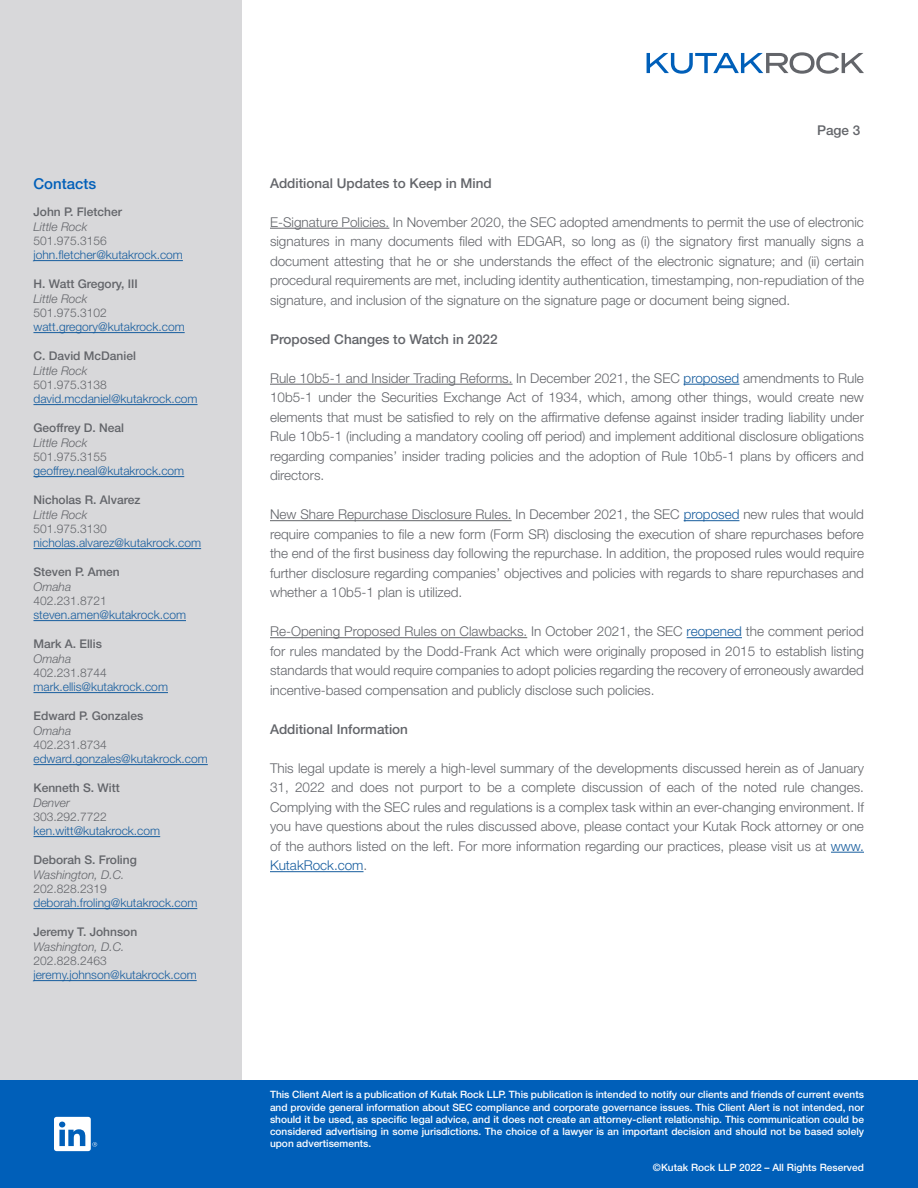
<style>
.page{position:relative;width:918px;height:1188px;background:#fff}
.page>*{position:absolute;margin:0;border:0;box-sizing:border-box;transform-origin:0 0}
.t1{font:500 15px "Helvetica Neue LT Std";color:#005fb9}
.t2{font:300 13.5px/19.5px "Helvetica Neue LT Std";color:#63656a;text-align:justify}
.t3{font:500 13.5px "Helvetica Neue LT Std";color:#63656a}
.t4{font:300 12px "Helvetica Neue LT Std";color:#175d9e}
.t5{font:500 12px "Helvetica Neue LT Std";color:#63656a}
.t6{font:300 12px "Helvetica Neue LT Std";color:#63656a}
.t7{font:italic 300 12px "Helvetica Neue LT Std";color:#63656a}
.t8{font:500 10.2px/12.1px "Helvetica Neue LT Std";color:#fff;text-align:justify}
.s1{color:#175d9e}
</style>
<div class="page">
<svg style="left:647px;top:52px;width:217px;height:22px"></svg>
<div style="left:0;top:0;width:241px;height:1188px;background:#d8d8da"></div>
<hr style="left:270px;top:228px;width:119px;height:1px;background:#63656a">
<hr style="left:270px;top:384px;width:243px;height:1px;background:#63656a">
<hr style="left:684px;top:384px;width:55px;height:1px;background:#175d9e">
<hr style="left:270px;top:520px;width:242px;height:1px;background:#63656a">
<hr style="left:684px;top:520px;width:55px;height:1px;background:#175d9e">
<hr style="left:270px;top:637px;width:257px;height:1px;background:#63656a">
<hr style="left:687px;top:637px;width:55px;height:1px;background:#175d9e">
<hr style="left:831px;top:852px;width:33px;height:1px;background:#175d9e">
<hr style="left:270px;top:871px;width:94px;height:1px;background:#175d9e">
<div style="left:0;top:1080px;width:918px;height:108px;background:#005fb9"></div>
<div style="left:54px;top:1117px;width:37px;height:34px;background:#fff;border-radius:3px"></div>
<svg style="left:54px;top:1122px;width:44px;height:30px"></svg>
<hr style="left:33px;top:260px;width:150px;height:1px;background:#175d9e">
<hr style="left:33px;top:332px;width:152px;height:1px;background:#175d9e">
<hr style="left:33px;top:404px;width:165px;height:1px;background:#175d9e">
<hr style="left:33px;top:476px;width:151px;height:1px;background:#175d9e">
<hr style="left:33px;top:548px;width:168px;height:1px;background:#175d9e">
<hr style="left:33px;top:620px;width:153px;height:1px;background:#175d9e">
<hr style="left:33px;top:692px;width:135px;height:1px;background:#175d9e">
<hr style="left:33px;top:764px;width:175px;height:1px;background:#175d9e">
<hr style="left:33px;top:836px;width:127px;height:1px;background:#175d9e">
<hr style="left:33px;top:908px;width:164px;height:1px;background:#175d9e">
<hr style="left:33px;top:980px;width:164px;height:1px;background:#175d9e">
<p class="t1" style="left:33px;top:175px;width:64px">Contacts</p>
<p class="t5" style="left:33px;top:205px;width:90px">John P. Fletcher</p>
<p class="t7" style="left:33px;top:219px;width:55px">Little Rock</p>
<p class="t6" style="left:33px;top:233px;width:75px">501.975.3156</p>
<p class="t4" style="left:33px;top:248px;width:151px">john.fletcher@kutakrock.com</p>
<p class="t5" style="left:33px;top:277px;width:106px">H. Watt Gregory, III</p>
<p class="t7" style="left:33px;top:291px;width:55px">Little Rock</p>
<p class="t6" style="left:33px;top:305px;width:75px">501.975.3102</p>
<p class="t4" style="left:33px;top:320px;width:153px">watt.gregory@kutakrock.com</p>
<p class="t5" style="left:33px;top:349px;width:104px">C. David McDaniel</p>
<p class="t7" style="left:33px;top:363px;width:55px">Little Rock</p>
<p class="t6" style="left:33px;top:377px;width:75px">501.975.3138</p>
<p class="t4" style="left:33px;top:392px;width:166px">david.mcdaniel@kutakrock.com</p>
<p class="t5" style="left:33px;top:421px;width:92px">Geoffrey D. Neal</p>
<p class="t7" style="left:33px;top:435px;width:55px">Little Rock</p>
<p class="t6" style="left:33px;top:449px;width:75px">501.975.3155</p>
<p class="t4" style="left:33px;top:464px;width:152px">geoffrey.neal@kutakrock.com</p>
<p class="t5" style="left:33px;top:493px;width:108px">Nicholas R. Alvarez</p>
<p class="t7" style="left:33px;top:507px;width:55px">Little Rock</p>
<p class="t6" style="left:33px;top:521px;width:75px">501.975.3130</p>
<p class="t4" style="left:33px;top:536px;width:169px">nicholas.alvarez@kutakrock.com</p>
<p class="t5" style="left:33px;top:565px;width:88px">Steven P. Amen</p>
<p class="t7" style="left:33px;top:579px;width:39px">Omaha</p>
<p class="t6" style="left:33px;top:593px;width:75px">402.231.8721</p>
<p class="t4" style="left:33px;top:608px;width:154px">steven.amen@kutakrock.com</p>
<p class="t5" style="left:33px;top:637px;width:70px">Mark A. Ellis</p>
<p class="t7" style="left:33px;top:651px;width:39px">Omaha</p>
<p class="t6" style="left:33px;top:665px;width:75px">402.231.8744</p>
<p class="t4" style="left:33px;top:680px;width:136px">mark.ellis@kutakrock.com</p>
<p class="t5" style="left:33px;top:709px;width:111px">Edward P. Gonzales</p>
<p class="t7" style="left:33px;top:723px;width:39px">Omaha</p>
<p class="t6" style="left:33px;top:737px;width:75px">402.231.8734</p>
<p class="t4" style="left:33px;top:752px;width:176px">edward.gonzales@kutakrock.com</p>
<p class="t5" style="left:33px;top:781px;width:88px">Kenneth S. Witt</p>
<p class="t7" style="left:33px;top:795px;width:38px">Denver</p>
<p class="t6" style="left:33px;top:809px;width:75px">303.292.7722</p>
<p class="t4" style="left:33px;top:824px;width:128px">ken.witt@kutakrock.com</p>
<p class="t5" style="left:33px;top:853px;width:105px">Deborah S. Froling</p>
<p class="t7" style="left:33px;top:867px;width:93px">Washington, D.C.</p>
<p class="t6" style="left:33px;top:881px;width:75px">202.828.2319</p>
<p class="t4" style="left:33px;top:896px;width:165px">deborah.froling@kutakrock.com</p>
<p class="t5" style="left:33px;top:925px;width:105px">Jeremy T. Johnson</p>
<p class="t7" style="left:33px;top:939px;width:93px">Washington, D.C.</p>
<p class="t6" style="left:33px;top:953px;width:75px">202.828.2463</p>
<p class="t4" style="left:33px;top:968px;width:165px">jeremy.johnson@kutakrock.com</p>
<p class="t3" style="left:817px;top:122px;width:45px">Page 3</p>
<p class="t3" style="left:270px;top:175px;width:223px">Additional Updates to Keep in Mind</p>
<p class="t2" style="left:270px;top:212px;width:596px">E-Signature Policies. In November 2020, the SEC adopted amendments to permit the use of electronic signatures in many documents filed with EDGAR, so long as (i) the signatory first manually signs a document attesting that he or she understands the effect of the electronic signature; and (ii) certain procedural requirements are met, including identity authentication, timestamping, non-repudiation of the signature, and inclusion of the signature on the signature page or document being signed.</p>
<p class="t3" style="left:270px;top:331px;width:229px">Proposed Changes to Watch in 2022</p>
<p class="t2" style="left:270px;top:368px;width:596px">Rule 10b5-1 and Insider Trading Reforms. In December 2021, the SEC <span class="s1">proposed</span> amendments to Rule 10b5-1 under the Securities Exchange Act of 1934, which, among other things, would create new elements that must be satisfied to rely on the affirmative defense against insider trading liability under Rule 10b5-1 (including a mandatory cooling off period) and implement additional disclosure obligations regarding companies’ insider trading policies and the adoption of Rule 10b5-1 plans by officers and directors.</p>
<p class="t2" style="left:270px;top:505px;width:596px">New Share Repurchase Disclosure Rules. In December 2021, the SEC <span class="s1">proposed</span> new rules that would require companies to file a new form (Form SR) disclosing the execution of share repurchases before the end of the first business day following the repurchase. In addition, the proposed rules would require further disclosure regarding companies’ objectives and policies with regards to share repurchases and whether a 10b5-1 plan is utilized.</p>
<p class="t2" style="left:270px;top:622px;width:596px">Re-Opening Proposed Rules on Clawbacks. In October 2021, the SEC <span class="s1">reopened</span> the comment period for rules mandated by the Dodd-Frank Act which were originally proposed in 2015 to establish listing standards that would require companies to adopt policies regarding the recovery of erroneously awarded incentive-based compensation and publicly disclose such policies.</p>
<p class="t3" style="left:270px;top:721px;width:140px">Additional Information</p>
<p class="t2" style="left:270px;top:758px;width:596px">This legal update is merely a high-level summary of the developments discussed herein as of January 31, 2022 and does not purport to be a complete discussion of each of the noted rule changes.<br>Complying with the SEC rules and regulations is a complex task within an ever-changing environment. If you have questions about the rules discussed above, please contact your Kutak Rock attorney or one of the authors listed on the left. For more information regarding our practices, please visit us at <span class="s1">www.<br>KutakRock.com</span>.</p>
<p class="t8" style="left:270px;top:1089px;width:596px">This Client Alert is a publication of Kutak Rock LLP. This publication is intended to notify our clients and friends of current events and provide general information about SEC compliance and corporate governance issues. This Client Alert is not intended, nor should it be used, as specific legal advice, and it does not create an attorney-client relationship. This communication could be considered advertising in some jurisdictions. The choice of a lawyer is an important decision and should not be based solely upon advertisements.</p>
<p class="t8" style="left:653px;top:1162px;width:213px">©Kutak Rock LLP 2022 – All Rights Reserved</p>
</div>
